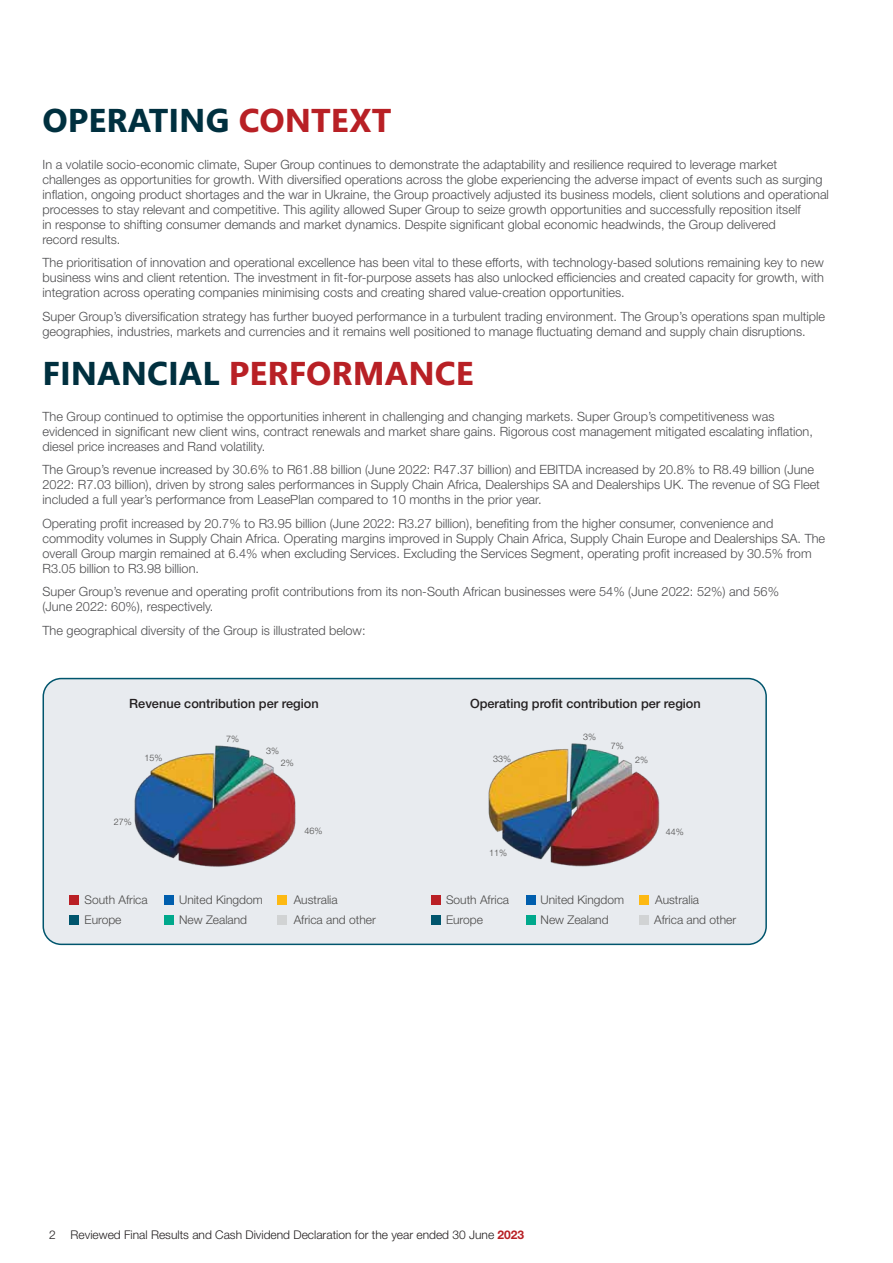
<style>
.page{position:relative;width:893px;height:1263px;background:#fff}
.page>*{position:absolute;margin:0;border:0;box-sizing:border-box;transform-origin:0 0}
.t1{font:700 33px "Segoe TVW01";color:#b82025}
.t2{font:700 33px "Segoe TVW01";color:#00303f}
.t3{font:300 12.75px/15px "Helvetica Neue LT Std";color:#4d4d4f}
.t4{font:500 12.75px "Helvetica Neue LT Std";color:#231f20}
.t5{font:300 12px "Helvetica Neue LT Std";color:#4b4a49}
.t6{font:300 12px "Helvetica Neue LT Std";color:#231f20}
.t7{font:300 9px "Helvetica Neue LT Std";color:#4b4a49}
.s1{color:#b82025}
.s2{color:#00303f}
.s3{font-weight:700;color:#b82025}
</style>
<div class="page">
<div style="left:43px;top:678px;width:723px;height:266px;background:#e8ebef;border-radius:18px"></div>
<img style="left:134px;top:745px;width:307px;height:180px">
<div style="left:70px;top:895px;width:9px;height:10px;background:#ba2025"></div>
<div style="left:165px;top:895px;width:9px;height:10px;background:#005ead"></div>
<div style="left:277px;top:895px;width:10px;height:10px;background:#fdb913"></div>
<div style="left:70px;top:915px;width:9px;height:9px;background:#00556d"></div>
<div style="left:165px;top:915px;width:9px;height:10px;background:#00a88c"></div>
<div style="left:277px;top:915px;width:10px;height:10px;background:#d1d3d4"></div>
<img style="left:488px;top:743px;width:278px;height:195px">
<div style="left:431px;top:895px;width:9px;height:10px;background:#ba2025"></div>
<div style="left:526px;top:895px;width:9px;height:10px;background:#005ead"></div>
<div style="left:639px;top:895px;width:9px;height:10px;background:#fdb913"></div>
<div style="left:431px;top:915px;width:9px;height:9px;background:#00556d"></div>
<div style="left:640px;top:915px;width:9px;height:10px;background:#d1d3d4"></div>
<div style="left:43px;top:678px;width:724px;height:267px;border:2px solid #00556d;border-radius:18px"></div>
<h1 class="t2" style="left:43px;top:103px;width:351px">OPERATING <span class="s1">CONTEXT</span></h1>
<p class="t3" style="left:43px;top:156px;width:788px">In a volatile socio-economic climate, Super Group continues to demonstrate the adaptability and resilience required to leverage market challenges as opportunities for growth. With diversified operations across the globe experiencing the adverse impact of events such as surging inflation, ongoing product shortages and the war in Ukraine, the Group proactively adjusted its business models, client solutions and operational processes to stay relevant and competitive. This agility allowed Super Group to seize growth opportunities and successfully reposition itself<br>in response to shifting consumer demands and market dynamics. Despite significant global economic headwinds, the Group delivered<br>record results.</p>
<p class="t3" style="left:43px;top:255px;width:783px;text-align:justify">The prioritisation of innovation and operational excellence has been vital to these efforts, with technology-based solutions remaining key to new business wins and client retention. The investment in fit-for-purpose assets has also unlocked efficiencies and created capacity for growth, with integration across operating companies minimising costs and creating shared value-creation opportunities.</p>
<p class="t3" style="left:43px;top:308px;width:784px">Super Group’s diversification strategy has further buoyed performance in a turbulent trading environment. The Group’s operations span multiple geographies, industries, markets and currencies and it remains well positioned to manage fluctuating demand and supply chain disruptions.</p>
<h1 class="t1" style="left:43px;top:355px;width:433px"><span class="s2">FINANCIAL</span> PERFORMANCE</h1>
<p class="t3" style="left:43px;top:408px;width:772px">The Group continued to optimise the opportunities inherent in challenging and changing markets. Super Group’s competitiveness was evidenced in significant new client wins, contract renewals and market share gains. Rigorous cost management mitigated escalating inflation, diesel price increases and Rand volatility.</p>
<p class="t3" style="left:43px;top:462px;width:779px">The Group’s revenue increased by 30.6% to R61.88 billion (June 2022: R47.37 billion) and EBITDA increased by 20.8% to R8.49 billion (June<br>2022: R7.03 billion), driven by strong sales performances in Supply Chain Africa, Dealerships SA and Dealerships UK. The revenue of SG Fleet included a full year’s performance from LeasePlan compared to 10 months in the prior year.</p>
<p class="t3" style="left:43px;top:515px;width:784px">Operating profit increased by 20.7% to R3.95 billion (June 2022: R3.27 billion), benefiting from the higher consumer, convenience and commodity volumes in Supply Chain Africa. Operating margins improved in Supply Chain Africa, Supply Chain Europe and Dealerships SA. The overall Group margin remained at 6.4% when excluding Services. Excluding the Services Segment, operating profit increased by 30.5% from R3.05 billion to R3.98 billion.</p>
<p class="t3" style="left:43px;top:584px;width:738px">Super Group’s revenue and operating profit contributions from its non-South African businesses were 54% (June 2022: 52%) and 56% (June 2022: 60%), respectively.</p>
<p class="t3" style="left:43px;top:622px;width:325px">The geographical diversity of the Group is illustrated below:</p>
<p class="t4" style="left:129px;top:696px;width:191px">Revenue contribution per region</p>
<p class="t4" style="left:470px;top:696px;width:232px">Operating profit contribution per region</p>
<p class="t7" style="left:145px;top:752px;width:20px">15%</p>
<p class="t7" style="left:226px;top:734px;width:15px">7%</p>
<p class="t7" style="left:266px;top:745px;width:15px">3%</p>
<p class="t7" style="left:281px;top:757px;width:15px">2%</p>
<p class="t7" style="left:493px;top:753px;width:20px">33%</p>
<p class="t7" style="left:583px;top:731px;width:15px">3%</p>
<p class="t7" style="left:611px;top:740px;width:15px">7%</p>
<p class="t7" style="left:635px;top:754px;width:15px">2%</p>
<p class="t7" style="left:114px;top:816px;width:20px">27%</p>
<p class="t7" style="left:304px;top:825px;width:20px">46%</p>
<p class="t7" style="left:666px;top:826px;width:20px">44%</p>
<p class="t7" style="left:489px;top:847px;width:20px">11%</p>
<p class="t5" style="left:446px;top:892px;width:65px">South Africa</p>
<p class="t5" style="left:541px;top:892px;width:85px">United Kingdom</p>
<p class="t5" style="left:655px;top:892px;width:46px">Australia</p>
<p class="t5" style="left:446px;top:912px;width:38px">Europe</p>
<p class="t5" style="left:654px;top:912px;width:84px">Africa and other</p>
<p class="t5" style="left:85px;top:892px;width:65px">South Africa</p>
<p class="t5" style="left:179px;top:892px;width:85px">United Kingdom</p>
<p class="t5" style="left:294px;top:892px;width:46px">Australia</p>
<p class="t5" style="left:85px;top:912px;width:38px">Europe</p>
<p class="t5" style="left:179px;top:912px;width:70px">New Zealand</p>
<p class="t5" style="left:294px;top:912px;width:84px">Africa and other</p>
<p class="t5" style="left:541px;top:912px;width:70px">New Zealand</p>
<p class="t6" style="left:49px;top:1227px;width:477px">2 Reviewed Final Results and Cash Dividend Declaration for the year ended 30 June <span class="s3">2023</span></p>
</div>
